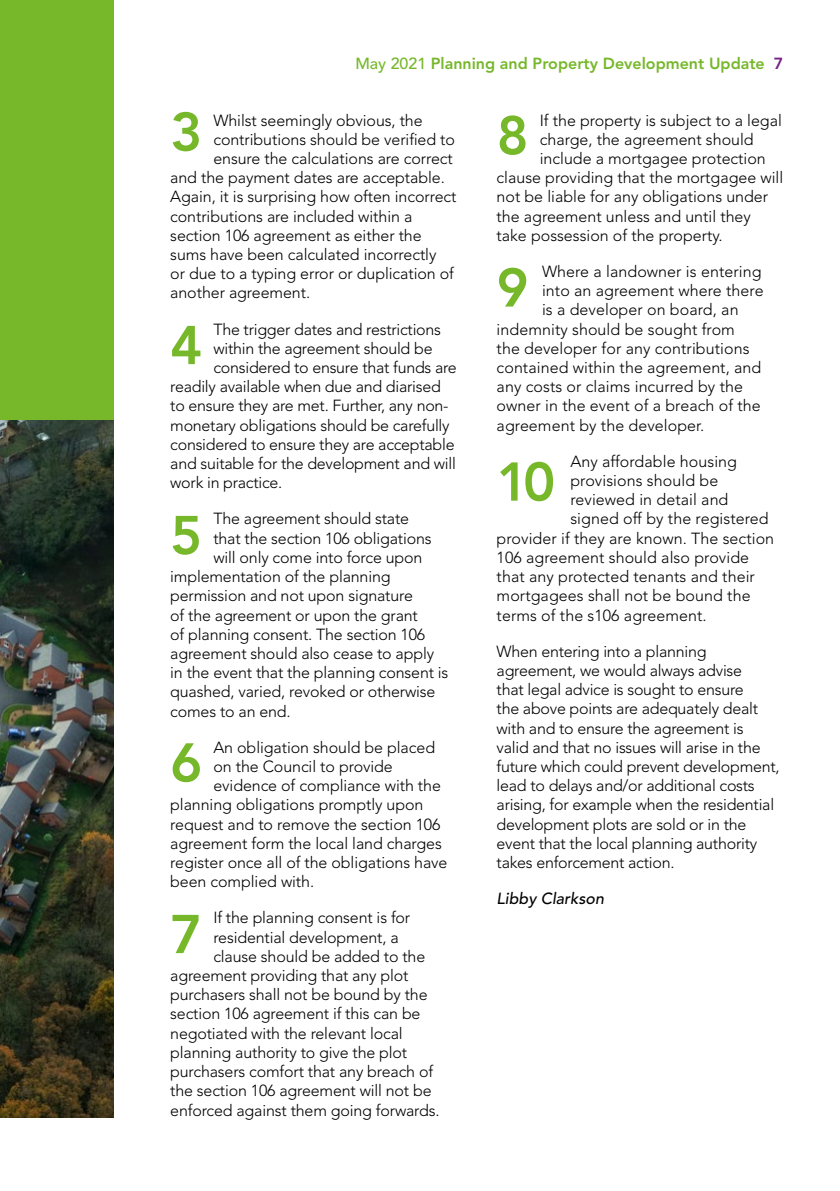
<style>
.page{position:relative;width:840px;height:1191px;background:#fff}
.page>*{position:absolute;margin:0;border:0;box-sizing:border-box;transform-origin:0 0}
.t1{font:800 54px "Avenir LT Pro";color:#76b82a}
.t2{font:300 16px/19.2px "Avenir LT Std";letter-spacing:-.01em;color:#000}
.t3{font:800 16px "Avenir LT Pro";color:#76b82a}
.t4{font:italic 500 16px "Avenir LT Pro";color:#000}
.s1{font-weight:500}
.s2{color:#742281}
</style>
<div class="page">
<img style="left:0;top:420px;width:113px;height:697px">
<div style="left:0;top:0;width:113px;height:420px;background:#76b82a"></div>
<p class="t3" style="left:355px;top:54px;width:429px"><span class="s1">May 2021</span> Planning and Property Development Update <span class="s2">7</span></p>
<h1 class="t1" style="left:170px;top:100px;width:33px">3</h1>
<h1 class="t1" style="left:496px;top:104px;width:33px">8</h1>
<p class="t2" style="left:539px;top:110px;width:243px">If the property is subject to a legal</p>
<p class="t2" style="left:539px;top:130px;width:215px">charge, the agreement should</p>
<p class="t2" style="left:539px;top:149px;width:227px">include a mortgagee protection</p>
<p class="t2" style="left:496px;top:168px;width:288px">clause providing that the mortgagee will</p>
<p class="t2" style="left:496px;top:187px;width:273px">not be liable for any obligations under</p>
<p class="t2" style="left:496px;top:206px;width:256px">the agreement unless and until they</p>
<p class="t2" style="left:496px;top:226px;width:227px">take possession of the property.</p>
<p class="t2" style="left:541px;top:262px;width:221px">Where a landowner is entering</p>
<p class="t2" style="left:541px;top:281px;width:223px">into an agreement where there</p>
<p class="t2" style="left:541px;top:300px;width:198px">is a developer on board, an</p>
<p class="t2" style="left:496px;top:319px;width:240px">indemnity should be sought from</p>
<p class="t2" style="left:496px;top:339px;width:254px">the developer for any contributions</p>
<p class="t2" style="left:496px;top:358px;width:266px">contained within the agreement, and</p>
<p class="t2" style="left:496px;top:377px;width:248px">any costs or claims incurred by the</p>
<p class="t2" style="left:496px;top:396px;width:265px">owner in the event of a breach of the</p>
<p class="t2" style="left:496px;top:415px;width:209px">agreement by the developer.</p>
<p class="t2" style="left:570px;top:452px;width:168px">Any affordable housing</p>
<p class="t2" style="left:570px;top:471px;width:149px">provisions should be</p>
<p class="t2" style="left:570px;top:490px;width:159px">reviewed in detail and</p>
<p class="t2" style="left:570px;top:509px;width:200px">signed off by the registered</p>
<p class="t2" style="left:496px;top:528px;width:279px">provider if they are known. The section</p>
<p class="t2" style="left:496px;top:548px;width:254px">106 agreement should also provide</p>
<p class="t2" style="left:496px;top:567px;width:260px">that any protected tenants and their</p>
<p class="t2" style="left:496px;top:586px;width:255px">mortgagees shall not be bound the</p>
<p class="t2" style="left:496px;top:605px;width:211px">terms of the s106 agreement.</p>
<p class="t2" style="left:496px;top:641px;width:284px">When entering into a planning agreement, we would always advise<br>that legal advice is sought to ensure<br>the above points are adequately dealt with and to ensure the agreement is valid and that no issues will arise in the future which could prevent development, lead to delays and/or additional costs arising, for example when the residential development plots are sold or in the event that the local planning authority takes enforcement action.</p>
<p class="t4" style="left:496px;top:889px;width:109px">Libby Clarkson</p>
<p class="t2" style="left:213px;top:110px;width:211px">Whilst seemingly obvious, the</p>
<p class="t2" style="left:213px;top:130px;width:243px">contributions should be verified to</p>
<p class="t2" style="left:213px;top:149px;width:241px">ensure the calculations are correct</p>
<p class="t2" style="left:170px;top:168px;width:276px">and the payment dates are acceptable.</p>
<p class="t2" style="left:170px;top:187px;width:287px">Again, it is surprising how often incorrect</p>
<p class="t2" style="left:170px;top:206px;width:243px">contributions are included within a</p>
<p class="t2" style="left:170px;top:226px;width:253px">section 106 agreement as either the</p>
<p class="t2" style="left:170px;top:245px;width:267px">sums have been calculated incorrectly</p>
<p class="t2" style="left:170px;top:264px;width:285px">or due to a typing error or duplication of</p>
<p class="t2" style="left:170px;top:283px;width:141px">another agreement.</p>
<p class="t2" style="left:213px;top:319px;width:229px">The trigger dates and restrictions</p>
<p class="t2" style="left:213px;top:339px;width:220px">within the agreement should be</p>
<p class="t2" style="left:213px;top:358px;width:245px">considered to ensure that funds are</p>
<p class="t2" style="left:170px;top:377px;width:272px">readily available when due and diarised</p>
<p class="t2" style="left:170px;top:396px;width:280px">to ensure they are met. Further, any non-</p>
<p class="t2" style="left:170px;top:415px;width:281px">monetary obligations should be carefully</p>
<p class="t2" style="left:170px;top:435px;width:286px">considered to ensure they are acceptable</p>
<p class="t2" style="left:170px;top:454px;width:287px">and suitable for the development and will</p>
<p class="t2" style="left:170px;top:473px;width:114px">work in practice.</p>
<p class="t2" style="left:213px;top:509px;width:197px">The agreement should state</p>
<p class="t2" style="left:213px;top:528px;width:220px">that the section 106 obligations</p>
<p class="t2" style="left:213px;top:548px;width:210px">will only come into force upon</p>
<p class="t2" style="left:170px;top:567px;width:222px">implementation of the planning</p>
<p class="t2" style="left:170px;top:586px;width:244px">permission and not upon signature</p>
<p class="t2" style="left:170px;top:605px;width:249px">of the agreement or upon the grant</p>
<p class="t2" style="left:170px;top:624px;width:256px">of planning consent. The section 106</p>
<p class="t2" style="left:170px;top:644px;width:265px">agreement should also cease to apply</p>
<p class="t2" style="left:170px;top:663px;width:279px">in the event that the planning consent is</p>
<p class="t2" style="left:170px;top:682px;width:266px">quashed, varied, revoked or otherwise</p>
<p class="t2" style="left:170px;top:701px;width:122px">comes to an end.</p>
<p class="t2" style="left:213px;top:737px;width:223px">An obligation should be placed</p>
<p class="t2" style="left:213px;top:757px;width:181px">on the Council to provide</p>
<p class="t2" style="left:213px;top:776px;width:229px">evidence of compliance with the</p>
<p class="t2" style="left:170px;top:795px;width:254px">planning obligations promptly upon</p>
<p class="t2" style="left:170px;top:814px;width:271px">request and to remove the section 106</p>
<p class="t2" style="left:170px;top:833px;width:273px">agreement form the local land charges</p>
<p class="t2" style="left:170px;top:853px;width:278px">register once all of the obligations have</p>
<p class="t2" style="left:170px;top:872px;width:145px">been complied with.</p>
<p class="t2" style="left:213px;top:908px;width:198px">If the planning consent is for</p>
<p class="t2" style="left:213px;top:927px;width:187px">residential development, a</p>
<p class="t2" style="left:213px;top:946px;width:213px">clause should be added to the</p>
<p class="t2" style="left:170px;top:966px;width:239px">agreement providing that any plot</p>
<p class="t2" style="left:170px;top:985px;width:259px">purchasers shall not be bound by the</p>
<p class="t2" style="left:170px;top:1004px;width:251px">section 106 agreement if this can be</p>
<p class="t2" style="left:170px;top:1023px;width:234px">negotiated with the relevant local</p>
<p class="t2" style="left:170px;top:1042px;width:238px">planning authority to give the plot</p>
<p class="t2" style="left:170px;top:1062px;width:264px">purchasers comfort that any breach of</p>
<p class="t2" style="left:170px;top:1081px;width:263px">the section 106 agreement will not be</p>
<p class="t2" style="left:170px;top:1100px;width:271px">enforced against them going forwards.</p>
<h1 class="t1" style="left:496px;top:256px;width:33px">9</h1>
<h1 class="t1" style="left:170px;top:313px;width:33px">4</h1>
<h1 class="t1" style="left:496px;top:450px;width:60px">10</h1>
<h1 class="t1" style="left:170px;top:503px;width:33px">5</h1>
<h1 class="t1" style="left:170px;top:731px;width:33px">6</h1>
<h1 class="t1" style="left:170px;top:902px;width:33px">7</h1>
</div>
